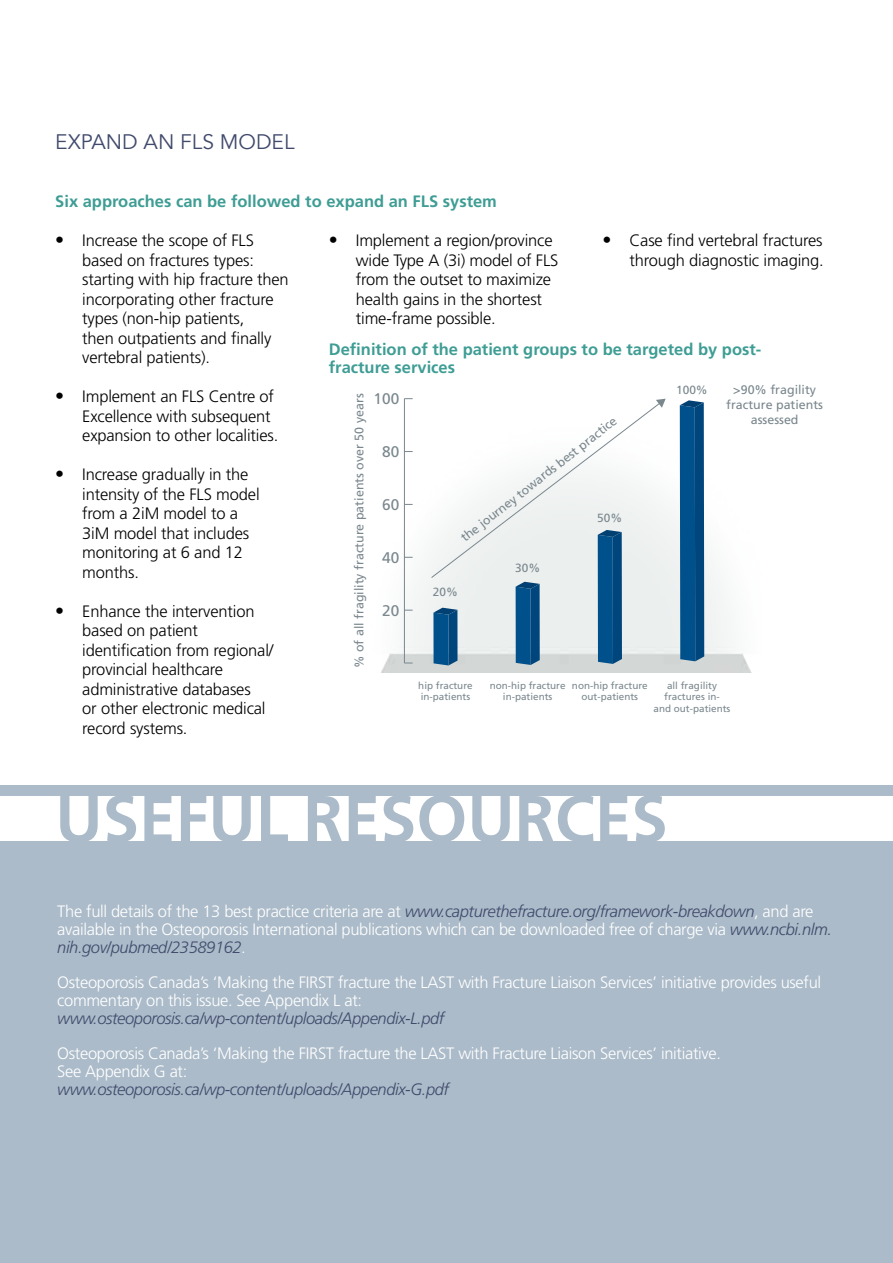
<style>
.page{position:relative;width:893px;height:1263px;background:#fff}
.page>*{position:absolute;margin:0;border:0;box-sizing:border-box;transform-origin:0 0}
.t1{font:700 65.55px "Frutiger";color:#abbbc9}
.t2{font:21px "Avenir";color:#414a6c}
.t3{font:300 16.5px/19.5px "Frutiger";letter-spacing:-.01em;color:#000}
.t4{font:300 16.5px/18px "Frutiger";letter-spacing:-.02em;color:#fff}
.t5{font:700 16.5px/18px "Frutiger";color:#3e9d94}
.t6{font:italic 300 16.5px "Frutiger";letter-spacing:-.025em;color:#414a6c}
.t7{font:15.45px "Frutiger LT Std";color:#7a878d}
.t8{font:12.45px/15px "Frutiger LT Std";color:#7a878d;text-align:center}
.t9{font:11.85px "Frutiger LT Std";color:#7a878d}
.t10{font:9.9px/11.9px "Frutiger LT Std";color:#7a878d;text-align:center}
.s1{font-size:18px}
.s2{font-style:italic;color:#414a6c}
</style>
<div class="page">
<div style="left:0;top:841px;width:893px;height:422px;background:#abbbc9"></div>
<div style="left:0;top:785px;width:893px;height:11px;background:#abbbc9"></div>
<img style="left:381px;top:398px;width:371px;height:275px">
<hr style="left:404px;top:399px;width:1px;height:264px;background:#7a878d">
<svg style="left:680px;top:400px;width:24px;height:261px;background:#054f87"></svg>
<svg style="left:430px;top:399px;width:236px;height:266px"></svg>
<p class="t2" style="left:55px;top:129px;width:241px">EXPAND AN FLS MODEL</p>
<p class="t5" style="left:55px;top:192px;width:443px">Six approaches can be followed to expand an FLS system</p>
<p class="t3" style="left:82px;top:231px;width:208px;text-indent:-27px"><span class="s1">•</span> Increase the scope of FLS based on fractures types: starting with hip fracture then incorporating other fracture types (non-hip patients,<br>then outpatients and finally vertebral patients).</p>
<p class="t3" style="left:82px;top:387px;width:197px;text-indent:-27px"><span class="s1">•</span> Implement an FLS Centre of<br>Excellence with subsequent expansion to other localities.</p>
<p class="t3" style="left:82px;top:465px;width:179px;text-indent:-27px"><span class="s1">•</span> Increase gradually in the intensity of the FLS model from a 2iM model to a<br>3iM model that includes monitoring at 6 and 12 months.</p>
<p class="t3" style="left:82px;top:601px;width:193px;text-indent:-27px"><span class="s1">•</span> Enhance the intervention based on patient identification from regional/ provincial healthcare administrative databases<br>or other electronic medical record systems.</p>
<p class="t3" style="left:602px;top:231px;width:223px;text-align:right"><span class="s1">•</span> Case find vertebral fractures through diagnostic imaging.</p>
<p class="t3" style="left:356px;top:231px;width:204px;text-indent:-27px"><span class="s1">•</span> Implement a region/province wide Type A (3i) model of FLS from the outset to maximize health gains in the shortest time-frame possible.</p>
<p class="t5" style="left:329px;top:340px;width:434px">Definition of the patient groups to be targeted by post&shy;fracture services</p>
<p class="t8" style="left:726px;top:382px;width:98px">&gt;90% fragility fracture patients assessed</p>
<p class="t9" style="left:676px;top:383px;width:33px">100%</p>
<p class="t7" style="left:374px;top:390px;width:27px">100</p>
<p class="t8" style="left:352px;top:668px;width:276px;rotate:-90deg">% of all fragility fracture patients over 50 years</p>
<p class="t8" style="left:458px;top:533px;width:196px;rotate:-38deg">the journey towards best practice</p>
<p class="t7" style="left:382px;top:443px;width:19px">80</p>
<p class="t7" style="left:382px;top:496px;width:19px">60</p>
<p class="t9" style="left:597px;top:510px;width:27px">50%</p>
<p class="t7" style="left:382px;top:549px;width:19px">40</p>
<p class="t9" style="left:515px;top:561px;width:27px">30%</p>
<p class="t9" style="left:433px;top:585px;width:27px">20%</p>
<p class="t7" style="left:382px;top:601px;width:19px">20</p>
<p class="t10" style="left:418px;top:679px;width:56px;text-align:left">hip fracture in-patients</p>
<p class="t10" style="left:490px;top:679px;width:77px">non-hip fracture in-patients</p>
<p class="t10" style="left:572px;top:679px;width:77px">non-hip fracture out-patients</p>
<p class="t10" style="left:654px;top:679px;width:78px">all fragility fractures in-<br>and out-patients</p>
<h1 class="t1" style="left:55px;top:780px;width:614px">USEFUL RESOURCES</h1>
<p class="t4" style="left:57px;top:903px;width:776px">The full details of the 13 best practice criteria are at <span class="s2">www.capturethefracture.org/framework-breakdown</span>, and are available in the Osteoporosis International publications which can be downloaded free of charge via <span class="s2">www.ncbi.nlm. nih.gov/pubmed/23589162</span>.</p>
<p class="t4" style="left:57px;top:974px;width:765px">Osteoporosis Canada’s ‘Making the FIRST fracture the LAST with Fracture Liaison Services’ initiative provides useful commentary on this issue. See Appendix L at:</p>
<p class="t6" style="left:57px;top:1009px;width:389px">www.osteoporosis.ca/wp-content/uploads/Appendix-L.pdf</p>
<p class="t4" style="left:57px;top:1045px;width:665px">Osteoporosis Canada’s ‘Making the FIRST fracture the LAST with Fracture Liaison Services’ initiative.<br>See Appendix G at:</p>
<p class="t6" style="left:57px;top:1080px;width:393px">www.osteoporosis.ca/wp-content/uploads/Appendix-G.pdf</p>
</div>
